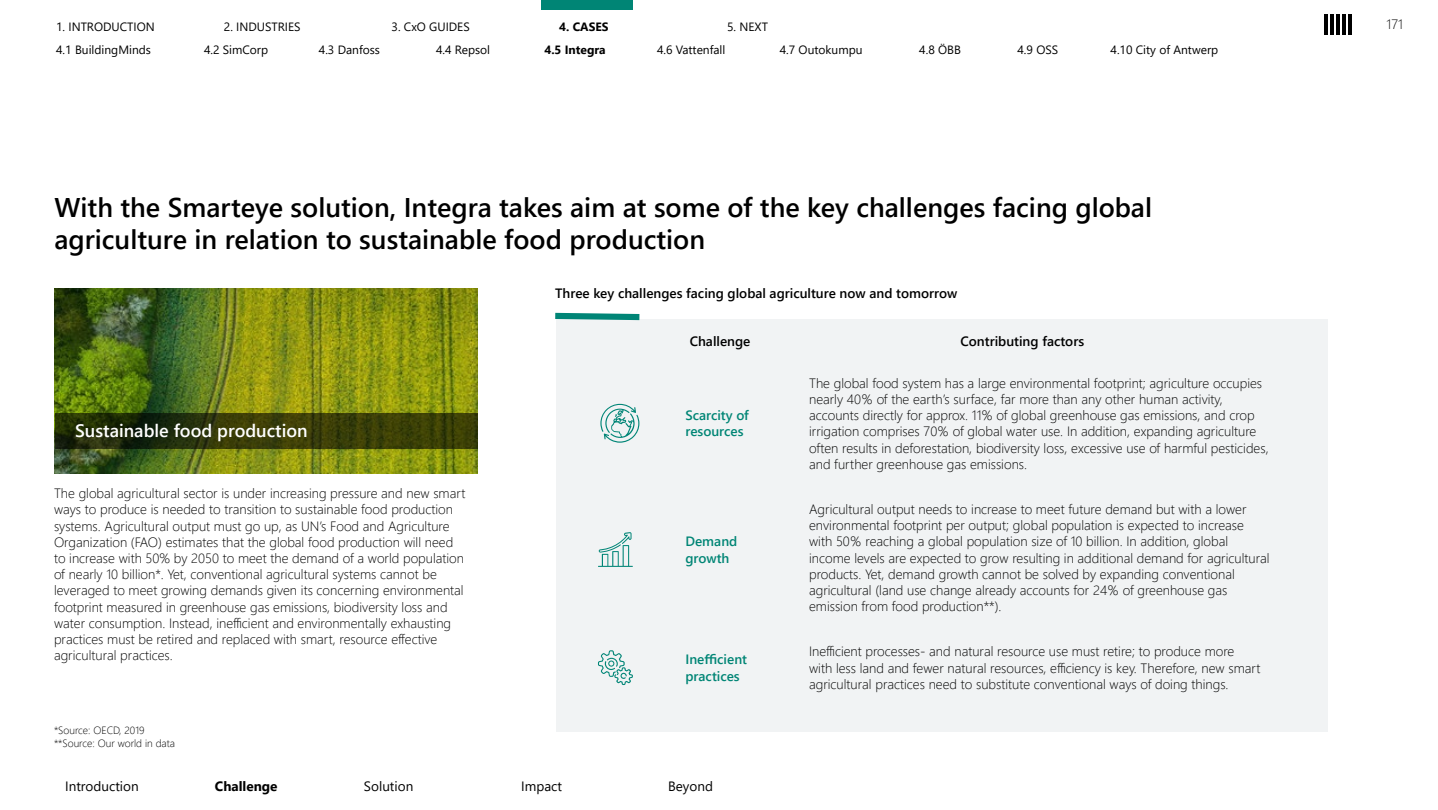
<style>
.page{position:relative;width:1438px;height:810px;background:#fff}
.page>*{position:absolute;margin:0;border:0;box-sizing:border-box;transform-origin:0 0}
.t1{font:600 27px/32.4px "Segoe UI";color:#000}
.t2{font:600 18px "Segoe UI";color:#fff}
.t3{font:300 13.5px/16.2px "Segoe UI";color:#000}
.t4{font:600 13.5px "Segoe UI";color:#000}
.t5{font:600 13.5px/16.2px "Segoe UI";color:#008575}
.t6{font:13.5px "Segoe UI";color:#000}
.t7{font:700 13.5px "Segoe UI";color:#000}
.t8{font:12px "Segoe UI";color:#000}
.t9{font:700 12px "Segoe UI";color:#000}
.t10{font:300 10.5px/12.6px "Segoe UI";color:#000}
</style>
<div class="page">
<img style="left:54px;top:288px;width:423px;height:185px">
<svg style="left:55px;top:413px;width:422px;height:35px;background:#303708"></svg>
<div style="left:555px;top:319px;width:772px;height:413px;background:#f1f3f4"></div>
<svg style="left:555px;top:312px;width:85px;height:11px"></svg>
<svg style="left:600px;top:404px;width:39px;height:38px"></svg>
<svg style="left:598px;top:532px;width:35px;height:35px"></svg>
<svg style="left:598px;top:650px;width:35px;height:35px"></svg>
<div style="left:541px;top:0;width:91px;height:9px;background:#008575"></div>
<hr style="left:1324px;top:14px;width:3px;height:21px;background:#000">
<hr style="left:1330px;top:14px;width:3px;height:21px;background:#000">
<hr style="left:1336px;top:14px;width:3px;height:21px;background:#000">
<hr style="left:1342px;top:14px;width:3px;height:21px;background:#000">
<svg style="left:1348px;top:14px;width:3px;height:21px"></svg>
<p class="t8" style="left:56px;top:15px;width:100px">1. INTRODUCTION</p>
<p class="t8" style="left:224px;top:15px;width:78px">2. INDUSTRIES</p>
<p class="t8" style="left:391px;top:15px;width:80px">3. CxO GUIDES</p>
<p class="t9" style="left:559px;top:15px;width:51px">4. CASES</p>
<p class="t8" style="left:727px;top:15px;width:42px">5. NEXT</p>
<p class="t8" style="left:56px;top:38px;width:96px">4.1 BuildingMinds</p>
<p class="t8" style="left:204px;top:38px;width:66px">4.2 SimCorp</p>
<p class="t8" style="left:319px;top:38px;width:63px">4.3 Danfoss</p>
<p class="t8" style="left:436px;top:38px;width:56px">4.4 Repsol</p>
<p class="t9" style="left:544px;top:38px;width:63px">4.5 Integra</p>
<p class="t8" style="left:657px;top:38px;width:70px">4.6 Vattenfall</p>
<p class="t8" style="left:779px;top:38px;width:84px">4.7 Outokumpu</p>
<p class="t8" style="left:919px;top:38px;width:43px">4.8 ÖBB</p>
<p class="t8" style="left:1017px;top:38px;width:42px">4.9 OSS</p>
<p class="t8" style="left:1110px;top:38px;width:109px">4.10 City of Antwerp</p>
<h1 class="t1" style="left:54px;top:189px;width:1099px">With the Smarteye solution, Integra takes aim at some of the key challenges facing global agriculture in relation to sustainable food production</h1>
<p class="t4" style="left:555px;top:280px;width:403px">Three key challenges facing global agriculture now and tomorrow</p>
<p class="t4" style="left:689px;top:329px;width:62px">Challenge</p>
<p class="t4" style="left:960px;top:329px;width:125px">Contributing factors</p>
<h2 class="t2" style="left:75px;top:414px;width:234px">Sustainable food production</h2>
<p class="t3" style="left:54px;top:484px;width:413px">The global agricultural sector is under increasing pressure and new smart ways to produce is needed to transition to sustainable food production systems. Agricultural output must go up, as UN’s Food and Agriculture Organization (FAO) estimates that the global food production will need to increase with 50% by 2050 to meet the demand of a world population of nearly 10 billion*. Yet, conventional agricultural systems cannot be leveraged to meet growing demands given its concerning environmental footprint measured in greenhouse gas emissions, biodiversity loss and water consumption. Instead, inefficient and environmentally exhausting practices must be retired and replaced with smart, resource effective agricultural practices.</p>
<p class="t10" style="left:54px;top:723px;width:123px">*Source: OECD, 2019 **Source: Our world in data</p>
<p class="t5" style="left:685px;top:406px;width:65px">Scarcity of resources</p>
<p class="t5" style="left:685px;top:532px;width:53px">Demand growth</p>
<p class="t3" style="left:809px;top:373px;width:461px">The global food system has a large environmental footprint; agriculture occupies nearly 40% of the earth’s surface, far more than any other human activity, accounts directly for approx. 11% of global greenhouse gas emissions, and crop irrigation comprises 70% of global water use. In addition, expanding agriculture often results in deforestation, biodiversity loss, excessive use of harmful pesticides, and further greenhouse gas emissions.</p>
<p class="t3" style="left:809px;top:499px;width:462px">Agricultural output needs to increase to meet future demand but with a lower environmental footprint per output; global population is expected to increase with 50% reaching a global population size of 10 billion. In addition, global income levels are expected to grow resulting in additional demand for agricultural products. Yet, demand growth cannot be solved by expanding conventional agricultural (land use change already accounts for 24% of greenhouse gas emission from food production**).</p>
<p class="t5" style="left:685px;top:650px;width:63px">Inefficient practices</p>
<p class="t3" style="left:809px;top:642px;width:453px">Inefficient processes- and natural resource use must retire; to produce more with less land and fewer natural resources, efficiency is key. Therefore, new smart agricultural practices need to substitute conventional ways of doing things.</p>
<p class="t7" style="left:215px;top:773px;width:64px">Challenge</p>
<p class="t6" style="left:65px;top:773px;width:75px">Introduction</p>
<p class="t6" style="left:364px;top:773px;width:51px">Solution</p>
<p class="t6" style="left:521px;top:773px;width:42px">Impact</p>
<p class="t6" style="left:668px;top:773px;width:46px">Beyond</p>
<p class="t3" style="left:1386px;top:15px;width:18px">171</p>
</div>
